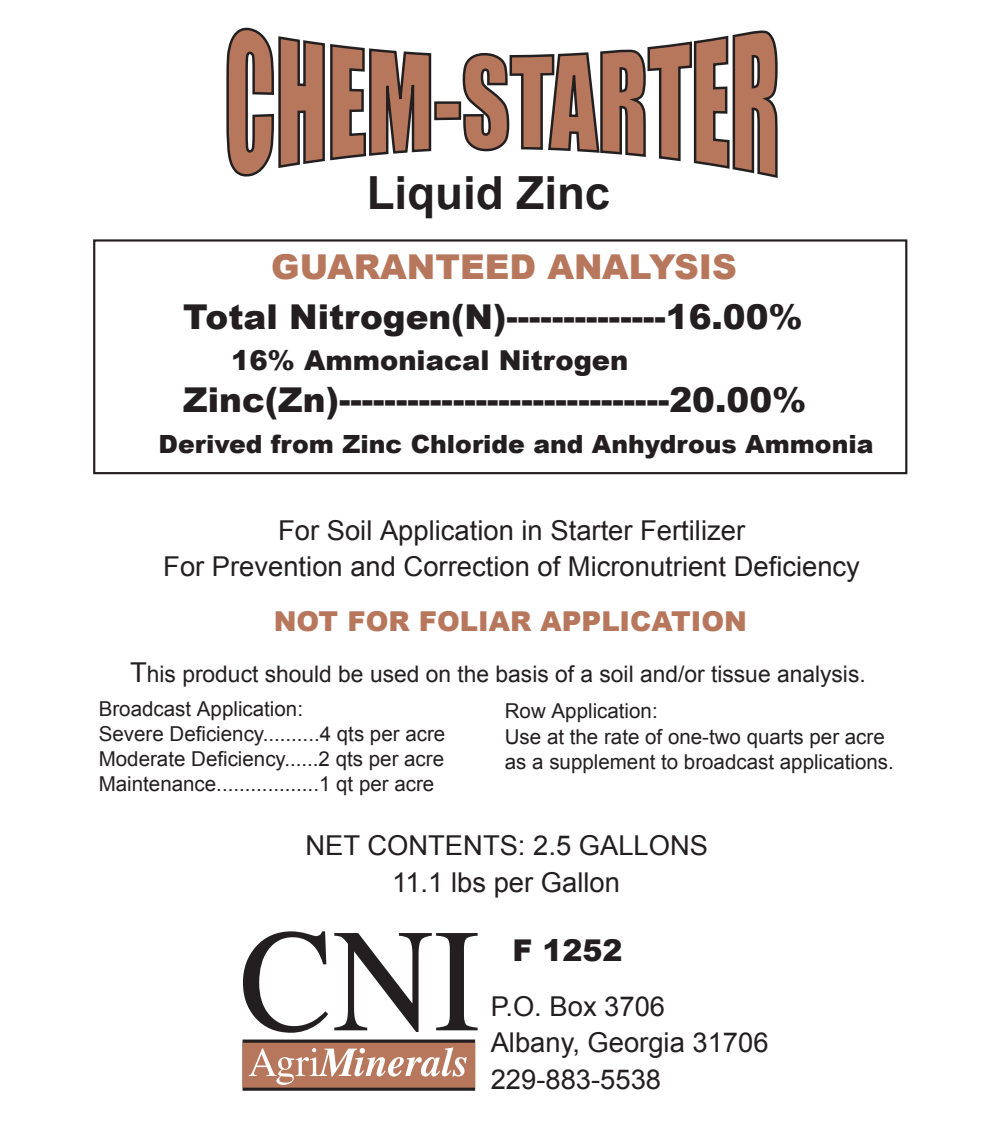
<style>
.page{position:relative;width:990px;height:1125px;background:#fff}
.page>*{position:absolute;margin:0;border:0;box-sizing:border-box;transform-origin:0 0}
.t1{font:700 45.75px "Arial";color:#231f20}
.t2{font:900 34.25px "Arial";color:#231f20}
.t3{font:900 34.25px "Arial";color:#b7775c}
.t4{font:900 30px "Arial";color:#231f20}
.t5{font:27.25px/36.2px "Arial";color:#231f20;text-align:center}
.t6{font:900 27.25px "Arial";color:#b7775c}
.t7{font:900 27.25px "Arial";color:#231f20}
.t8{font:900 25px "Arial";color:#231f20}
.t9{font:22.75px "Arial";color:#231f20}
.t10{font:20.5px/25px "Arial";color:#231f20}
.s1{font-size:27.25px}
</style>
<div class="page">
<div style="left:93px;top:239px;width:814px;height:235px;border:2px solid #231f20"></div>
<svg style="left:226px;top:27px;width:206px;height:150px"></svg>
<div style="left:435px;top:103px;width:25px;height:16px;background:#b7775c"></div>
<div style="left:434px;top:101px;width:27px;height:19px;border:2px solid #231f20"></div>
<svg style="left:461px;top:30px;width:317px;height:148px"></svg>
<svg style="left:243px;top:1040px;width:232px;height:51px"></svg>
<div style="left:243px;top:1043px;width:232px;height:45px;background:#b7775c"></div>
<svg style="left:243px;top:931px;width:85px;height:102px"></svg>
<svg style="left:334px;top:933px;width:144px;height:99px"></svg>
<svg style="left:249px;top:1047px;width:218px;height:38px"></svg>
<h1 class="t1" style="left:367px;top:163px;width:245px">Liquid Zinc</h1>
<h2 class="t3" style="left:271px;top:242px;width:467px">GUARANTEED ANALYSIS</h2>
<h2 class="t2" style="left:183px;top:292px;width:621px">Total Nitrogen(N)--------------16.00%</h2>
<h3 class="t7" style="left:231px;top:341px;width:399px">16% Ammoniacal Nitrogen</h3>
<h2 class="t2" style="left:183px;top:374px;width:625px">Zinc(Zn)-----------------------------20.00%</h2>
<p class="t8" style="left:159px;top:426px;width:716px">Derived from Zinc Chloride and Anhydrous Ammonia</p>
<h3 class="t5" style="left:163px;top:513px;width:698px">For Soil Application in Starter Fertilizer<br>For Prevention and Correction of Micronutrient Deficiency</h3>
<h3 class="t6" style="left:274px;top:602px;width:475px">NOT FOR FOLIAR APPLICATION</h3>
<p class="t9" style="left:130px;top:659px;width:737px"><span class="s1">T</span>his product should be used on the basis of a soil and/or tissue analysis.</p>
<p class="t10" style="left:99px;top:697px;width:348px">Broadcast Application:<br>Severe Deficiency..........4 qts per acre Moderate Deficiency......2 qts per acre Maintenance..................1 qt per acre</p>
<p class="t10" style="left:505px;top:699px;width:391px">Row Application:<br>Use at the rate of one-two quarts per acre as a supplement to broadcast applications.</p>
<h3 class="t5" style="left:306px;top:828px;width:404px">NET CONTENTS: 2.5 GALLONS<br>11.1 lbs per Gallon</h3>
<h3 class="t4" style="left:512px;top:928px;width:112px">F 1252</h3>
<h3 class="t5" style="left:491px;top:989px;width:279px;text-align:left">P.O. Box 3706<br>Albany, Georgia 31706<br>229-883-5538</h3>
</div>
